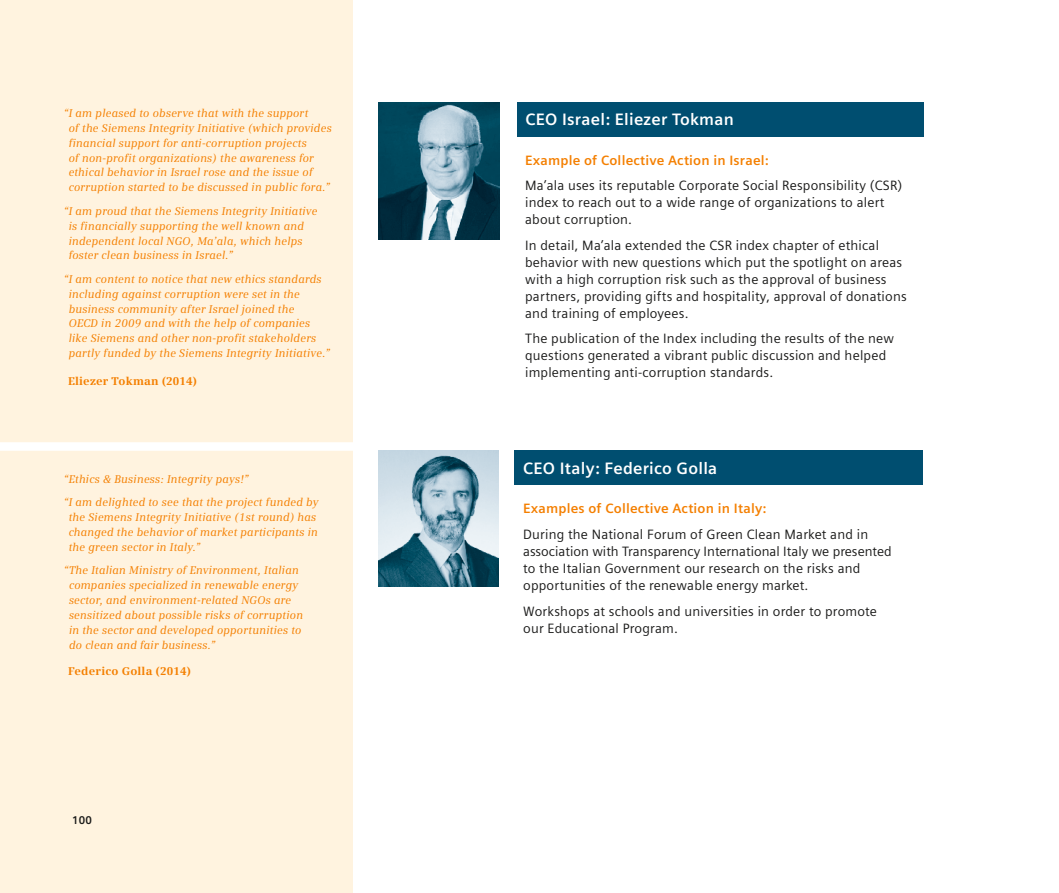
<style>
.page{position:relative;width:1059px;height:893px;background:#fff}
.page>*{position:absolute;margin:0;border:0;box-sizing:border-box;transform-origin:0 0}
.t1{font:700 16.5px "Siemens Sans";letter-spacing:.015em;color:#fff}
.t2{font:13.5px/17px "Siemens Sans";letter-spacing:.015em;color:#1a1a19}
.t3{font:700 13.5px "Siemens Sans";letter-spacing:.015em;color:#f47f00}
.t4{font:italic 11.25px/14.9px "Siemens Serif";letter-spacing:.02em;color:#f47f00}
.t5{font:700 11.25px "Siemens Serif";letter-spacing:.015em;color:#f47f00}
.t6{font:700 11.25px "Siemens Sans";color:#1a1a19}
</style>
<div class="page">
<div style="left:0;top:0;width:353px;height:893px;background:#fff3df"></div>
<img style="left:378px;top:102px;width:122px;height:137px">
<div style="left:517px;top:102px;width:407px;height:34px;background:#004e70"></div>
<img style="left:378px;top:451px;width:121px;height:135px">
<div style="left:514px;top:451px;width:409px;height:34px;background:#004e70"></div>
<div style="left:0;top:442px;width:361px;height:9px;background:#fff"></div>
<p class="t4" style="left:69px;top:106px;width:264px;text-indent:-5px">“I am pleased to observe that with the support<br>of the Siemens Integrity Initiative (which provides financial support for anti-corruption projects<br>of non-profit organizations) the awareness for ethical behavior in Israel rose and the issue of corruption started to be discussed in public fora.”</p>
<p class="t4" style="left:69px;top:203px;width:250px;text-indent:-5px">“I am proud that the Siemens Integrity Initiative is financially supporting the well known and independent local NGO, Ma’ala, which helps foster clean business in Israel.”</p>
<p class="t4" style="left:69px;top:271px;width:263px;text-indent:-5px">“I am content to notice that new ethics standards including against corruption were set in the business community after Israel joined the<br>OECD in 2009 and with the help of companies like Siemens and other non-profit stakeholders partly funded by the Siemens Integrity Initiative.”</p>
<p class="t5" style="left:68px;top:375px;width:131px">Eliezer Tokman (2014)</p>
<p class="t4" style="left:64px;top:467px;width:256px;line-height:23.4px">“Ethics &amp; Business: Integrity pays!”<br>“I am delighted to see that the project funded by</p>
<p class="t4" style="left:69px;top:510px;width:251px">the Siemens Integrity Initiative (1st round) has changed the behavior of market participants in the green sector in Italy.”</p>
<p class="t4" style="left:69px;top:563px;width:236px;text-indent:-5px">“The Italian Ministry of Environment, Italian companies specialized in renewable energy sector, and environment-related NGOs are sensitized about possible risks of corruption in the sector and developed opportunities to do clean and fair business.”</p>
<p class="t5" style="left:68px;top:664px;width:124px">Federico Golla (2014)</p>
<p class="t6" style="left:72px;top:814px;width:21px">100</p>
<h1 class="t1" style="left:525px;top:110px;width:210px">CEO Israel: Eliezer Tokman</h1>
<p class="t3" style="left:525px;top:152px;width:245px">Example of Collective Action in Israel:</p>
<p class="t2" style="left:525px;top:177px;width:379px">Ma’ala uses its reputable Corporate Social Responsibility (CSR) index to reach out to a wide range of organizations to alert about corruption.</p>
<p class="t2" style="left:525px;top:237px;width:383px">In detail, Ma’ala extended the CSR index chapter of ethical behavior with new questions which put the spotlight on areas with a high corruption risk such as the approval of business partners, providing gifts and hospitality, approval of donations and training of employees.</p>
<p class="t2" style="left:525px;top:330px;width:370px">The publication of the Index including the results of the new questions generated a vibrant public discussion and helped implementing anti-corruption standards.</p>
<h1 class="t1" style="left:523px;top:459px;width:196px">CEO Italy: Federico Golla</h1>
<p class="t3" style="left:523px;top:501px;width:245px">Examples of Collective Action in Italy:</p>
<p class="t2" style="left:523px;top:526px;width:370px">During the National Forum of Green Clean Market and in association with Transparency International Italy we presented to the Italian Government our research on the risks and opportunities of the renewable energy market.</p>
<p class="t2" style="left:523px;top:602px;width:355px">Workshops at schools and universities in order to promote our Educational Program.</p>
</div>
